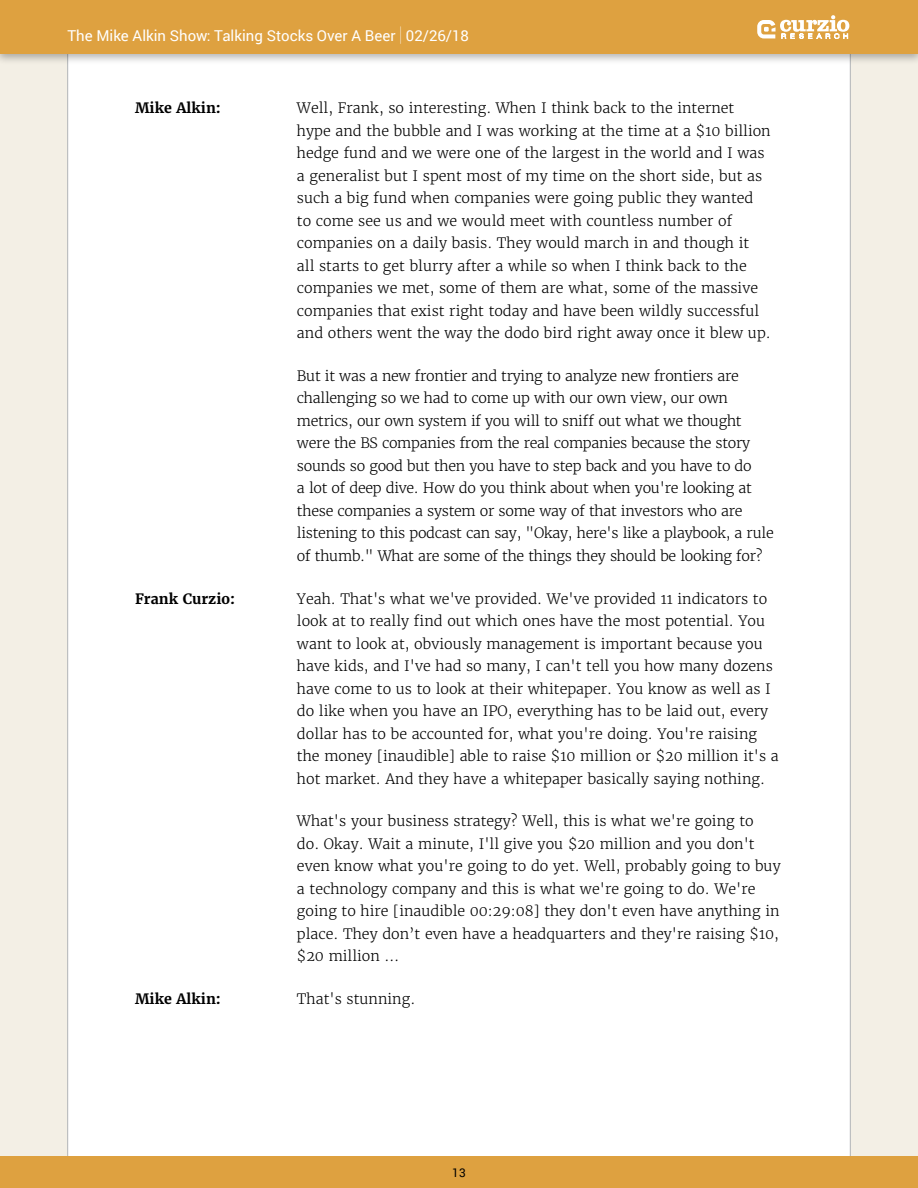
<style>
.page{position:relative;width:918px;height:1188px;background:#fff}
.page>*{position:absolute;margin:0;border:0;box-sizing:border-box;transform-origin:0 0}
.t1{font:15px "Roboto";color:#fff}
.t2{font:300 14.25px/22.5px "Merriweather";color:#000}
.t3{font:300 14.25px/22.5px "Merriweather";letter-spacing:-.02em;color:#000}
.t4{font:700 14.25px "Merriweather";color:#000}
.t5{font:12px "Roboto";color:#000}
.s1{font-weight:100;font-size:20.25px}
</style>
<div class="page">
<div style="left:0;top:54px;width:918px;height:1134px;background:#f3efe5"></div>
<div style="left:68px;top:47px;width:782px;height:1117px;background:#fff"></div>
<div style="left:0;top:1156px;width:918px;height:32px;background:#dea140"></div>
<div style="left:0;top:0;width:918px;height:66px;background:#000;opacity:.3"></div>
<div style="left:0;top:0;width:918px;height:54px;background:#dea140"></div>
<svg style="left:757px;top:15px;width:92px;height:24px"></svg>
<p class="t1" style="left:68px;top:25px;width:403px">The Mike Alkin Show: Talking Stocks Over A Beer <span class="s1">|</span> 02/26/18</p>
<p class="t4" style="left:135px;top:99px;width:87px">Mike Alkin:</p>
<p class="t2" style="left:297px;top:97px;width:475px">Well, Frank, so interesting. When I think back to the internet hype and the bubble and I was working at the time at a $10 billion hedge fund and we were one of the largest in the world and I was a generalist but I spent most of my time on the short side, but as such a big fund when companies were going public they wanted to come see us and we would meet with countless number of companies on a daily basis. They would march in and though it<br>all starts to get blurry after a while so when I think back to the companies we met, some of them are what, some of the massive companies that exist right today and have been wildly successful and others went the way the dodo bird right away once it blew up.</p>
<p class="t3" style="left:297px;top:364px;width:478px">But it was a new frontier and trying to analyze new frontiers are challenging so we had to come up with our own view, our own metrics, our own system if you will to sniff out what we thought were the BS companies from the real companies because the story sounds so good but then you have to step back and you have to do<br>a lot of deep dive. How do you think about when you're looking at these companies a system or some way of that investors who are listening to this podcast can say, "Okay, here's like a playbook, a rule of thumb." What are some of the things they should be looking for?</p>
<p class="t4" style="left:135px;top:589px;width:102px">Frank Curzio:</p>
<p class="t2" style="left:297px;top:587px;width:483px">Yeah. That's what we've provided. We've provided 11 indicators to look at to really find out which ones have the most potential. You want to look at, obviously management is important because you have kids, and I've had so many, I can't tell you how many dozens have come to us to look at their whitepaper. You know as well as I do like when you have an IPO, everything has to be laid out, every dollar has to be accounted for, what you're doing. You're raising the money [inaudible] able to raise $10 million or $20 million it's a hot market. And they have a whitepaper basically saying nothing.</p>
<p class="t2" style="left:297px;top:810px;width:485px">What's your business strategy? Well, this is what we're going to<br>do. Okay. Wait a minute, I'll give you $20 million and you don't even know what you're going to do yet. Well, probably going to buy a technology company and this is what we're going to do. We're going to hire [inaudible 00:29:08] they don't even have anything in place. They don’t even have a headquarters and they're raising $10, $20 million …</p>
<p class="t4" style="left:135px;top:990px;width:87px">Mike Alkin:</p>
<p class="t2" style="left:297px;top:988px;width:120px">That's stunning.</p>
<p class="t5" style="left:452px;top:1164px;width:15px">13</p>
</div>
